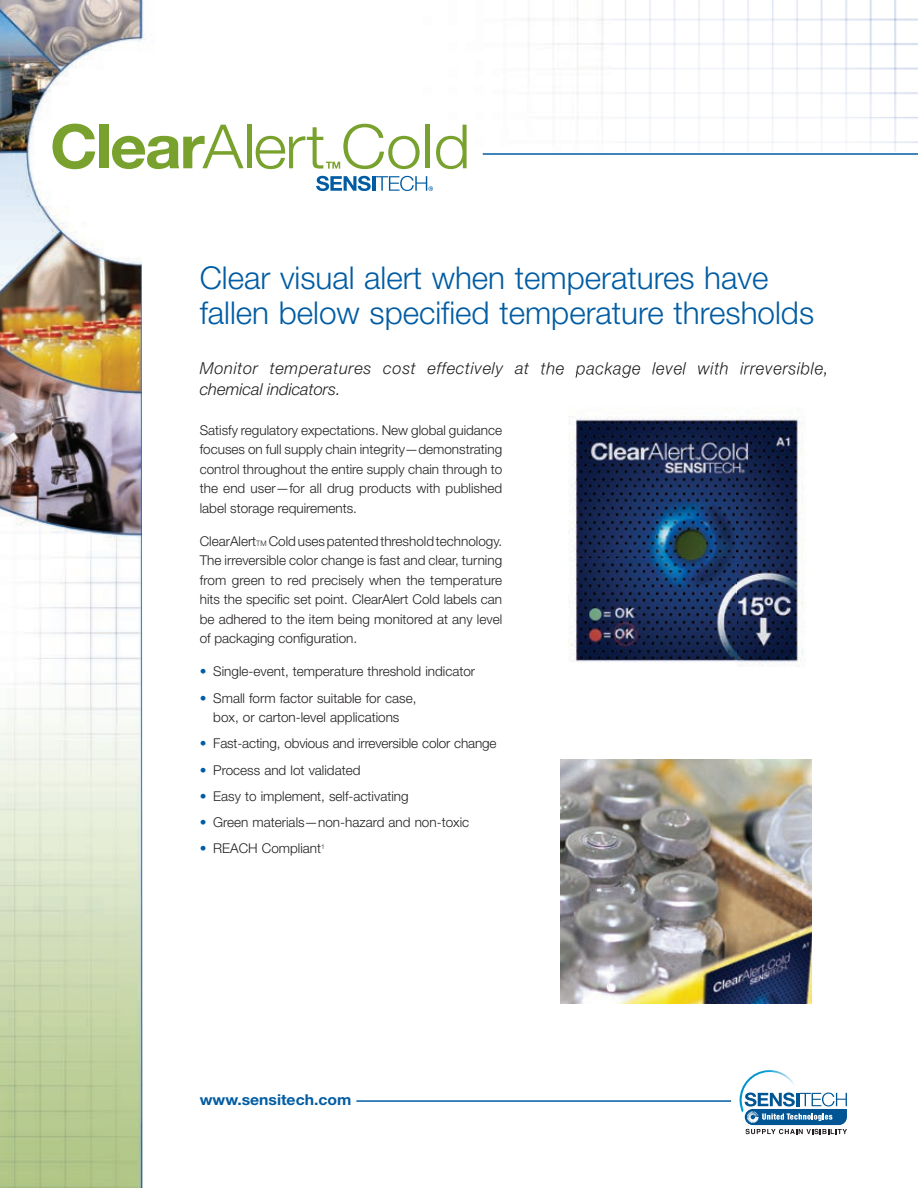
<style>
.page{position:relative;width:918px;height:1188px;background:#fff}
.page>*{position:absolute;margin:0;border:0;box-sizing:border-box;transform-origin:0 0}
.t1{font:300 31.5px/34.5px "Helvetica Neue LT Std";color:#015ca3}
.t2{font:italic 300 16.5px/21px "Helvetica Neue LT Std";letter-spacing:.04em;color:#231f20}
.t3{font:700 15px "Helvetica Neue LT Std";color:#015ca3;scale:1.05 1}
.t4{font:300 13.5px/19.5px "Helvetica Neue LT Std";color:#231f20;text-align:justify}
.s1{font-size:7.5px}
.s2{font-stretch:condensed;color:#015ca3}
</style>
<div class="page">
<img style="left:0;top:0;width:612px;height:206px">
<img style="left:612px;top:0;width:306px;height:151px">
<img style="left:0;top:206px;width:142px;height:982px">
<hr style="left:356px;top:1100px;width:375px;height:2px;background:#015ca3">
<svg style="left:745px;top:1093px;width:102px;height:41px"></svg>
<img style="left:740px;top:1070px;width:58px;height:43px">
<hr style="left:483px;top:153px;width:435px;height:2px;background:#015ca3">
<svg style="left:53px;top:124px;width:42px;height:45px"></svg>
<div style="left:99px;top:125px;width:9px;height:43px;background:#78a22d"></div>
<svg style="left:112px;top:125px;width:132px;height:44px"></svg>
<hr style="left:247px;top:125px;width:4px;height:43px;background:#78a22d">
<hr style="left:426px;top:125px;width:4px;height:43px;background:#78a22d">
<svg style="left:436px;top:125px;width:31px;height:44px"></svg>
<svg style="left:256px;top:124px;width:164px;height:45px"></svg>
<svg style="left:316px;top:176px;width:117px;height:15px"></svg>
<img style="left:569px;top:408px;width:167px;height:254px">
<img style="left:736px;top:417px;width:69px;height:250px">
<img style="left:542px;top:374px;width:284px;height:4px">
<img style="left:560px;top:759px;width:251px;height:245px">
<h1 class="t1" style="left:200px;top:260px;width:616px">Clear visual alert when temperatures have fallen below specified temperature thresholds</h1>
<p class="t2" style="left:200px;top:358px;width:630px">Monitor temperatures cost effectively at the package level with irreversible, chemical indicators.</p>
<p class="t4" style="left:200px;top:420px;width:304px">Satisfy regulatory expectations. New global guidance focuses on full supply chain integrity—demonstrating control throughout the entire supply chain through to the end user—for all drug products with published label storage requirements.</p>
<p class="t4" style="left:200px;top:531px;width:304px">ClearAlert<span class="s1">TM</span> Cold uses patented threshold technology.<br>The irreversible color change is fast and clear, turning from green to red precisely when the temperature hits the specific set point. ClearAlert Cold labels can be adhered to the item being monitored at any level of packaging configuration.</p>
<p class="t4" style="left:200px;top:661px;width:277px"><span class="s2">•</span> Single-event, temperature threshold indicator</p>
<p class="t4" style="left:200px;top:688px;width:218px;text-align:center"><span class="s2">•</span> Small form factor suitable for case, box, or carton-level applications</p>
<p class="t4" style="left:200px;top:733px;width:298px"><span class="s2">•</span> Fast-acting, obvious and irreversible color change</p>
<p class="t4" style="left:200px;top:760px;width:162px"><span class="s2">•</span> Process and lot validated</p>
<p class="t4" style="left:200px;top:786px;width:210px"><span class="s2">•</span> Easy to implement, self-activating</p>
<p class="t4" style="left:200px;top:812px;width:271px"><span class="s2">•</span> Green materials—non-hazard and non-toxic</p>
<p class="t4" style="left:200px;top:838px;width:127px"><span class="s2">•</span> REACH Compliant<sup>1</sup></p>
<p class="t3" style="left:200px;top:1090px;width:146px">www.sensitech.com</p>
</div>
